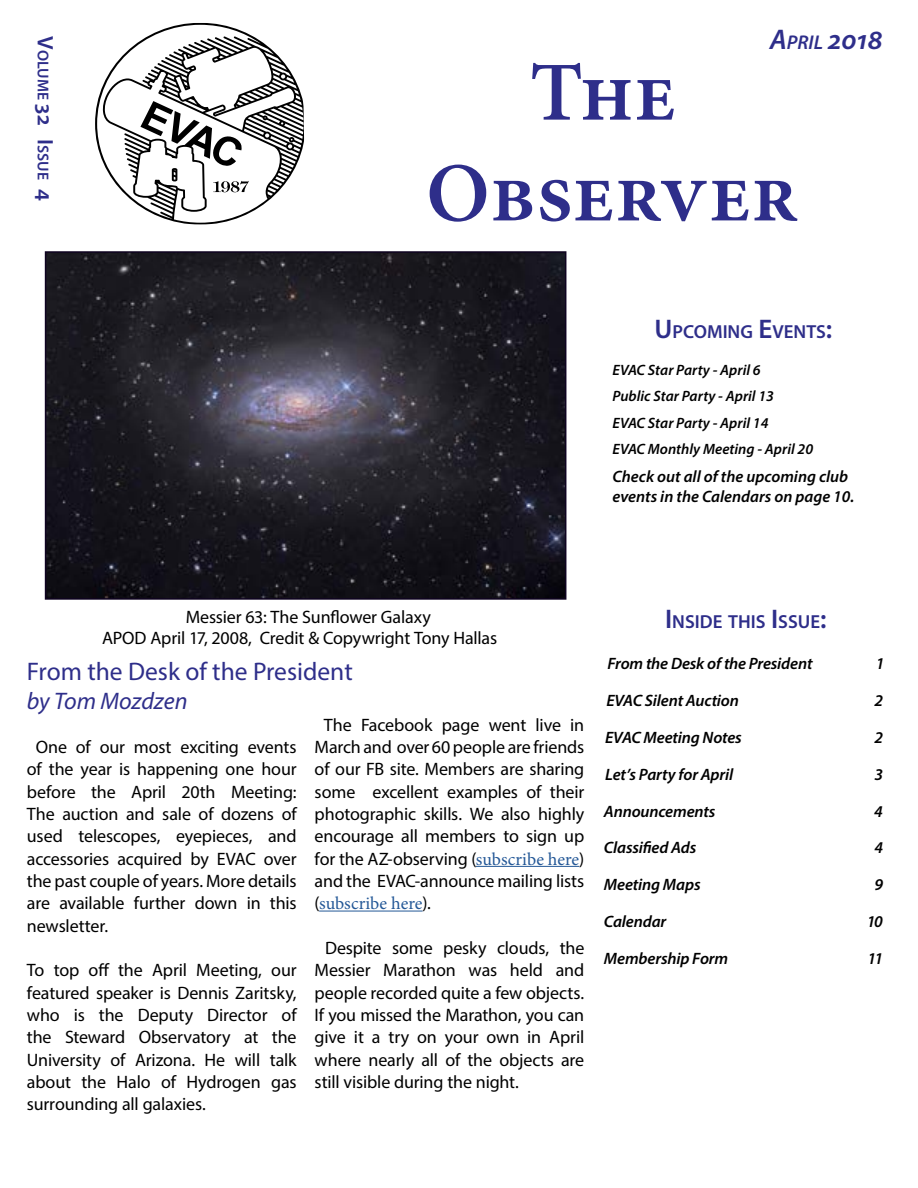
<style>
.page{position:relative;width:918px;height:1188px;background:#fff}
.page>*{position:absolute;margin:0;border:0;box-sizing:border-box;transform-origin:0 0}
.t1{font:600 84px/100.8px "Minion Pro";color:#2e2e8a;text-align:center}
.t2{font:italic 600 28.5px "Myriad Pro";color:#2e2e8a}
.t3{font:25.5px "Myriad Pro";color:#2e2e8a}
.t4{font:italic 24px "Myriad Pro";letter-spacing:-.005em;color:#2e2e8a}
.t5{font:600 18.9px "Myriad Pro";color:#2e2e8a}
.t6{font:18px/22.4px "Myriad Pro";letter-spacing:-.01em;color:#000;text-align:justify}
.t7{font:18px "Minion Pro";color:#245897}
.t8{font:italic 600 16.5px/19.8px "Myriad Pro";letter-spacing:-.01em;color:#000}
.t9{font:600 15.75px "Myriad Pro";color:#2e2e8a}
.t10{font:italic 600 15px/26.5px "Myriad Pro";color:#000}
.s1{font-size:22.5px}
.s2{font-size:19.95px}
.s3{font-size:27px}
.s4{font-family:"Minion Pro";color:#245897}
.s5{font-family:"Myriad Pro";color:#000}
</style>
<div class="page">
<svg style="left:95px;top:23px;width:210px;height:202px"></svg>
<hr style="left:476px;top:866px;width:103px;height:1px;background:#245897">
<hr style="left:319px;top:911px;width:104px;height:1px;background:#245897">
<img style="left:48px;top:254px;width:515px;height:343px">
<div style="left:45px;top:251px;width:521px;height:349px;border:2px solid #0f0321"></div>
<p class="t9" style="left:53px;top:36px;width:166px;rotate:90deg"><span class="s1">V</span>OLUME <span class="s1">32 I</span> SSUE <span class="s1">4</span></p>
<h2 class="t2" style="left:770px;top:22px;width:115px">A<span class="s2">pril</span> 2018</h2>
<h1 class="t1" style="left:426px;top:42px;width:374px">The<br>Observer</h1>
<p class="t6" style="left:102px;top:606px;width:397px;line-height:21.6px;text-indent:84px">Messier 63: The Sunflower Galaxy<br>APOD April 17, 2008, Credit &amp; Copywright Tony Hallas</p>
<p class="t5" style="left:655px;top:320px;width:179px"><span class="s3">U</span>PCOMING <span class="s3">E</span>VENTS<span class="s3">:</span></p>
<p class="t10" style="left:612px;top:356px;width:202px">EVAC Star Party - April 6<br>Public Star Party - April 13<br>EVAC Star Party - April 14<br>EVAC Monthly Meeting - April 20</p>
<p class="t8" style="left:612px;top:467px;width:243px">Check out all of the upcoming club events in the Calendars on page 10.</p>
<p class="t5" style="left:665px;top:610px;width:163px"><span class="s3">I</span> NSIDE THIS <span class="s3">I</span>SSUE<span class="s3">:</span></p>
<h3 class="t3" style="left:27px;top:656px;width:327px">From the Desk of the President</h3>
<h3 class="t4" style="left:27px;top:686px;width:162px">by Tom Mozdzen</h3>
<p class="t6" style="left:27px;top:735px;width:271px;text-indent:9px">One of our most exciting events of the year is happening one hour before the April 20th Meeting:<br>The auction and sale of dozens of used telescopes, eyepieces, and accessories acquired by EVAC over the past couple of years. More details are available further down in this newsletter.</p>
<p class="t6" style="left:27px;top:959px;width:271px">To top off the April Meeting, our featured speaker is Dennis Zaritsky, who is the Deputy Director of the Steward Observatory at the University of Arizona. He will talk about the Halo of Hydrogen gas surrounding all galaxies.</p>
<p class="t6" style="left:315px;top:713px;width:271px;text-align:center">The Facebook page went live in March and over 60 people are friends of our FB site. Members are sharing some excellent examples of their photographic skills. We also highly encourage all members to sign up for the AZ-observing (<span class="s4">subscribe here</span>) and the EVAC-announce mailing lists</p>
<p class="t7" style="left:315px;top:891px;width:118px"><span class="s5">(</span>subscribe here<span class="s5">).</span></p>
<p class="t6" style="left:315px;top:936px;width:271px;text-indent:10px">Despite some pesky clouds, the Messier Marathon was held and people recorded quite a few objects.<br>If you missed the Marathon, you can give it a try on your own in April where nearly all of the objects are still visible during the night.</p>
<p class="t8" style="left:608px;top:654px;width:207px">From the Desk of the President</p>
<p class="t8" style="left:876px;top:654px;width:10px">1</p>
<p class="t8" style="left:606px;top:690px;width:134px">EVAC Silent Auction</p>
<p class="t8" style="left:874px;top:690px;width:10px">2</p>
<p class="t8" style="left:605px;top:727px;width:138px">EVAC Meeting Notes</p>
<p class="t8" style="left:874px;top:727px;width:10px">2</p>
<p class="t8" style="left:605px;top:764px;width:130px">Let’s Party for April</p>
<p class="t8" style="left:874px;top:764px;width:10px">3</p>
<p class="t8" style="left:604px;top:801px;width:113px">Announcements</p>
<p class="t8" style="left:874px;top:801px;width:10px">4</p>
<p class="t8" style="left:604px;top:838px;width:94px">Classified Ads</p>
<p class="t8" style="left:874px;top:838px;width:10px">4</p>
<p class="t8" style="left:604px;top:874px;width:98px">Meeting Maps</p>
<p class="t8" style="left:874px;top:874px;width:10px">9</p>
<p class="t8" style="left:604px;top:911px;width:64px">Calendar</p>
<p class="t8" style="left:867px;top:911px;width:18px">10</p>
<p class="t8" style="left:604px;top:948px;width:126px">Membership Form</p>
<p class="t8" style="left:868px;top:948px;width:17px">11</p>
</div>
